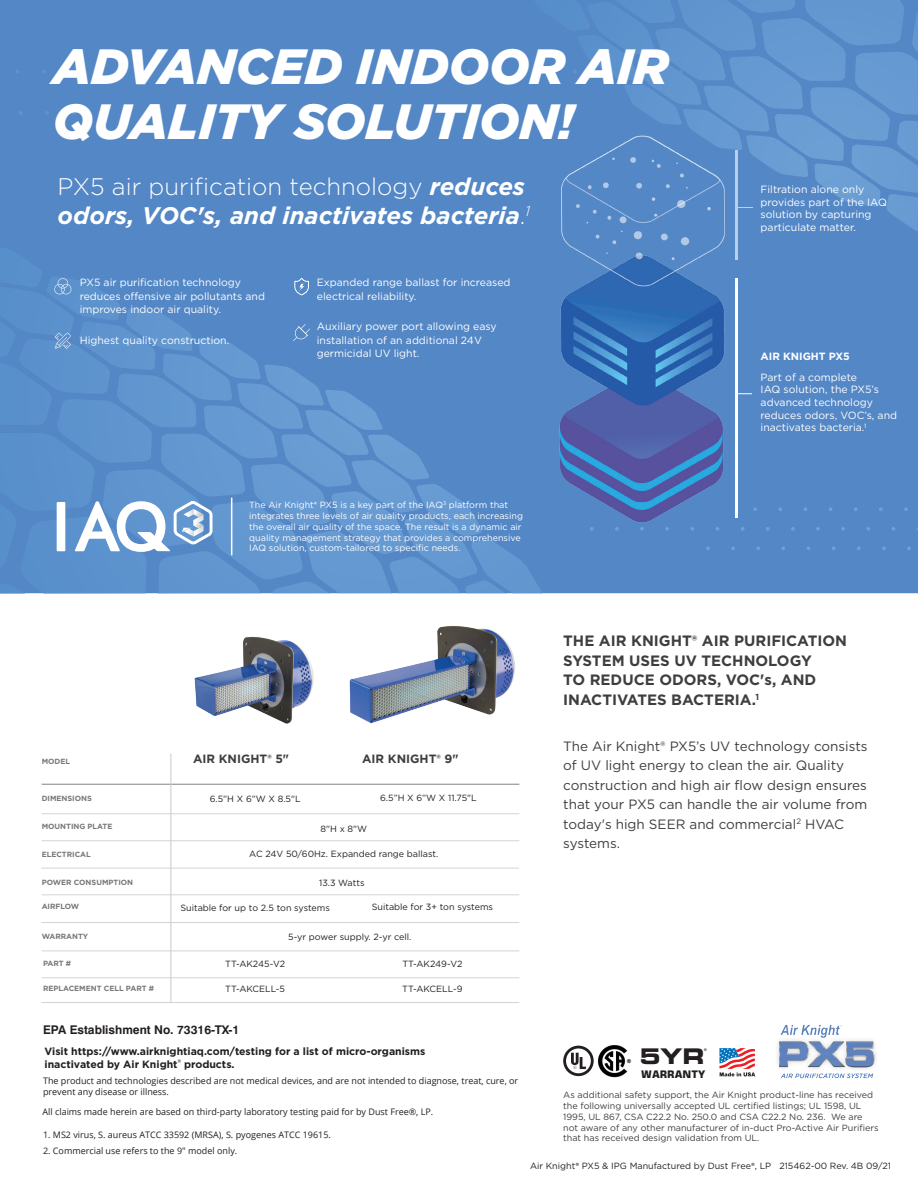
<style>
.page{position:relative;width:918px;height:1188px;background:#fff}
.page>*{position:absolute;margin:0;border:0;box-sizing:border-box;transform-origin:0 0}
.t1{font:70.5px "Halis R S Medium";color:#fff}
.t2{font:italic 900 49.5px "Gotham";color:#fff}
.t3{font:italic 700 31.8px/38.4px "Gotham";color:#fff}
.t4{font:300 31.8px "Gotham";color:#fff}
.t5{font:italic 700 24px/28.8px "Gotham";color:#fff}
.t6{font:700 expanded 21.45px "Square 721 BT";color:#231f20}
.t7{font:18px "Gotham";color:#3e3e3f}
.t8{font:700 15px/19.5px "Gotham";color:#3e3e3f}
.t9{font:13.5px/19.5px "Gotham";color:#3e3e3f}
.t10{font:13.2px "Gotham";color:#fff}
.t11{font:700 12px "Swiss 721 BT";color:#231f20}
.t12{font:700 12px "Gotham";color:#3e3e3f}
.t13{font:10.5px/12.6px "Gotham";color:#fff}
.t14{font:700 10.5px/12.6px "Gotham";color:#231f20}
.t15{font:700 10.5px "Gotham";color:#fff}
.t16{font:700 10.35px "Square 721 BT";color:#231f20}
.t17{font:9px/10.8px "Open Sans";color:#231f20}
.t18{font:9px/10.8px "Gotham";color:#3e3e3f}
.t19{font:9px "Gotham";color:#231f20}
.t20{font:9px/10.8px "Gotham";color:#fff}
.t21{font:700 7.5px "Gotham";color:#76787b}
.t22{font:700 6.3px "Square 721 BT";color:#231f20}
.s1{font-weight:300;font-style:normal}
.s2{font-weight:700}
.s3{font-family:"Myriad Pro"}
</style>
<div class="page">
<img style="left:194px;top:636px;width:120px;height:88px">
<img style="left:349px;top:626px;width:166px;height:97px">
<hr style="left:42px;top:784px;width:477px;height:1px;background:#231f20">
<hr style="left:42px;top:813px;width:477px;height:1px;background:#231f20">
<hr style="left:42px;top:840px;width:477px;height:1px;background:#231f20">
<hr style="left:41px;top:868px;width:478px;height:1px;background:#231f20">
<hr style="left:42px;top:894px;width:477px;height:1px;background:#231f20">
<hr style="left:42px;top:922px;width:477px;height:1px;background:#231f20">
<hr style="left:42px;top:951px;width:477px;height:1px;background:#231f20">
<hr style="left:42px;top:977px;width:477px;height:1px;background:#231f20">
<hr style="left:42px;top:1002px;width:477px;height:1px;background:#231f20">
<div style="left:0;top:215px;width:465px;height:32px;background:#5487c6"></div>
<div style="left:0;top:0;width:465px;height:215px;background:#5487c6"></div>
<svg style="left:15px;top:70px;width:4px;height:4px"></svg>
<svg style="left:42px;top:70px;width:4px;height:4px"></svg>
<svg style="left:68px;top:70px;width:4px;height:4px"></svg>
<svg style="left:95px;top:70px;width:4px;height:4px"></svg>
<svg style="left:122px;top:70px;width:4px;height:4px"></svg>
<svg style="left:148px;top:70px;width:4px;height:4px"></svg>
<svg style="left:175px;top:70px;width:4px;height:4px"></svg>
<svg style="left:201px;top:70px;width:4px;height:4px"></svg>
<svg style="left:228px;top:70px;width:4px;height:4px"></svg>
<svg style="left:254px;top:70px;width:4px;height:4px"></svg>
<svg style="left:281px;top:70px;width:4px;height:4px"></svg>
<svg style="left:307px;top:70px;width:4px;height:4px"></svg>
<svg style="left:334px;top:70px;width:4px;height:4px"></svg>
<svg style="left:360px;top:70px;width:5px;height:4px"></svg>
<svg style="left:387px;top:70px;width:4px;height:4px"></svg>
<svg style="left:413px;top:70px;width:5px;height:4px"></svg>
<svg style="left:440px;top:70px;width:4px;height:4px"></svg>
<svg style="left:11px;top:108px;width:12px;height:7px"></svg>
<svg style="left:36px;top:109px;width:13px;height:6px"></svg>
<svg style="left:72px;top:111px;width:4px;height:4px"></svg>
<svg style="left:98px;top:111px;width:4px;height:4px"></svg>
<svg style="left:125px;top:108px;width:13px;height:7px"></svg>
<hr style="left:170px;top:754px;width:1px;height:249px;background:#c9cacc">
<svg style="left:0;top:247px;width:465px;height:347px;background:#5c90cb"></svg>
<svg style="left:465px;top:0;width:453px;height:594px;background:#5586c5"></svg>
<svg style="left:563px;top:1046px;width:31px;height:30px"></svg>
<img style="left:598px;top:1045px;width:33px;height:33px">
<svg style="left:719px;top:1048px;width:36px;height:28px"></svg>
<img style="left:777px;top:1025px;width:99px;height:54px">
<p class="t2" style="left:53px;top:36px;width:617px">ADVANCED INDOOR AIR</p>
<p class="t2" style="left:53px;top:92px;width:523px">QUALITY SOLUTION!</p>
<p class="t5" style="left:58px;top:172px;width:474px"><span class="s1">PX5 air purification technology</span> reduces odors, VOC's, and inactivates bacteria<span class="s1">.</span><sup>1</sup></p>
<p class="t13" style="left:761px;top:183px;width:128px">Filtration alone only provides part of the IAQ solution by capturing particulate matter.</p>
<h3 class="t4" style="left:50px;top:118px;width:124px">Ionic ox</h3>
<h3 class="t3" style="left:50px;top:156px;width:80px">activ</h3>
<h3 class="t3" style="left:50px;top:156px;width:543px;text-indent:433px">ve dander, VOC’s, germs, odors, and</h3>
<p class="t7" style="left:158px;top:210px;width:9px">®</p>
<p class="t13" style="left:80px;top:276px;width:187px;line-height:13.5px">PX5 air purification technology reduces offensive air pollutants and improves indoor air quality.</p>
<p class="t13" style="left:80px;top:334px;width:151px">Highest quality construction.</p>
<p class="t10" style="left:80px;top:303px;width:224px">Dual technology, active in-duct air</p>
<p class="t13" style="left:317px;top:276px;width:195px;line-height:13.5px">Expanded range ballast for increased electrical reliability.</p>
<p class="t13" style="left:317px;top:320px;width:182px;line-height:13.5px">Auxiliary power port allowing easy installation of an additional 24V germicidal UV light.</p>
<h1 class="t1" style="left:50px;top:481px;width:122px">IAO</h1>
<p class="t10" style="left:80px;top:511px;width:77px">production.</p>
<p class="t20" style="left:249px;top:500px;width:275px">The Air Knight<span class="s2">®</span> PX5 is a key part of the IAQ<sup>3</sup> platform that integrates three levels of air quality products, each increasing the overall air quality of the space. The result is a dynamic air quality management strategy that provides a comprehensive</p>
<p class="t20" style="left:249px;top:543px;width:213px">IAQ solution, custom-tailored to specific needs.</p>
<p class="t15" style="left:761px;top:350px;width:91px">AIR KNIGHT PX5</p>
<p class="t13" style="left:761px;top:371px;width:138px">Part of a complete<br>IAQ solution, the PX5’s advanced technology reduces odors, VOC’s, and inactivates bacteria.<sup>1</sup></p>
<p class="t21" style="left:42px;top:757px;width:30px">MODEL</p>
<p class="t21" style="left:42px;top:794px;width:52px">DIMENSIONS</p>
<p class="t21" style="left:42px;top:822px;width:72px">MOUNTING PLATE</p>
<p class="t21" style="left:42px;top:850px;width:51px">ELECTRICAL</p>
<p class="t21" style="left:42px;top:878px;width:93px">POWER CONSUMPTION</p>
<p class="t21" style="left:42px;top:902px;width:39px">AIRFLOW</p>
<p class="t21" style="left:42px;top:931px;width:48px">WARRANTY</p>
<p class="t21" style="left:43px;top:959px;width:30px">PART #</p>
<p class="t21" style="left:43px;top:984px;width:113px">REPLACEMENT CELL PART #</p>
<p class="t12" style="left:193px;top:752px;width:98px">AIR KNIGHT® 5"</p>
<p class="t12" style="left:362px;top:752px;width:98px">AIR KNIGHT® 9"</p>
<p class="t19" style="left:210px;top:794px;width:92px">6.5”H X 6”W X 8.5"L</p>
<p class="t19" style="left:380px;top:792px;width:98px">6.5”H X 6”W X 11.75"L</p>
<p class="t19" style="left:320px;top:823px;width:48px">8"H x 8"W</p>
<p class="t19" style="left:249px;top:848px;width:191px">AC 24V 50/60Hz. Expanded range ballast.</p>
<p class="t19" style="left:319px;top:877px;width:47px">13.3 Watts</p>
<p class="t19" style="left:180px;top:902px;width:151px">Suitable for up to 2.5 ton systems</p>
<p class="t19" style="left:372px;top:901px;width:123px">Suitable for 3+ ton systems</p>
<p class="t19" style="left:288px;top:931px;width:125px">5-yr power supply. 2-yr cell.</p>
<p class="t19" style="left:225px;top:959px;width:61px">TT-AK245-V2</p>
<p class="t19" style="left:225px;top:983px;width:61px">TT-AKCELL-5</p>
<p class="t19" style="left:402px;top:959px;width:62px">TT-AK249-V2</p>
<p class="t19" style="left:402px;top:983px;width:62px">TT-AKCELL-9</p>
<p class="t8" style="left:563px;top:631px;width:285px">THE AIR KNIGHT® AIR PURIFICATION<br>SYSTEM USES UV TECHNOLOGY<br>TO REDUCE ODORS, VOC's, AND<br>INACTIVATES BACTERIA.<sup>1</sup></p>
<p class="t9" style="left:563px;top:736px;width:306px">The Air Knight® PX5’s UV technology consists of UV light energy to clean the air. Quality construction and high air flow design ensures that your PX5 can handle the air volume from today's high SEER and commercial<sup>2</sup> HVAC systems.</p>
<p class="t11" style="left:43px;top:1022px;width:198px">EPA Establishment No. 73316-TX-1</p>
<p class="t14" style="left:45px;top:1045px;width:382px">Visit https://www.airknightiaq.com/testing for a list of micro-organisms inactivated by Air Knight<sup>®</sup> products.</p>
<p class="t17" style="left:43px;top:1075px;width:477px">The product and technologies described are not medical devices, and are not intended to diagnose, treat, cure, or prevent any disease or illness.</p>
<p class="t17" style="left:43px;top:1106px;width:392px">All claims made herein are based on third-party laboratory testing paid for by Dust Free®, LP.</p>
<p class="t17" style="left:43px;top:1129px;width:289px">1. MS2 virus, S. aureus ATCC 33592 (MRSA), S. pyogenes ATCC 19615.</p>
<p class="t17" style="left:43px;top:1145px;width:196px">2. Commercial use refers to the 9" model only.</p>
<p class="t22" style="left:704px;top:1047px;width:5px">*</p>
<h3 class="t6" style="left:640px;top:1044px;width:67px">5YR</h3>
<p class="t16" style="left:641px;top:1067px;width:65px">WARRANTY</p>
<p class="t18" style="left:563px;top:1089px;width:317px">As additional safety support, the Air Knight product-line has received the following universally accepted UL certified listings; UL 1598, UL 1995, UL 867, CSA C22.2 No. 250.0 and CSA C22.2 No. 236. We are not aware of any other manufacturer of in-duct Pro-Active Air Purifiers that has received design validation from UL.</p>
<p class="t19" style="left:530px;top:1160px;width:363px">Air Knight<span class="s3">®</span> PX5 &amp; IPG Manufactured by Dust Free<span class="s3">®</span>, LP 215462-00 Rev. 4B 09/21</p>
</div>
